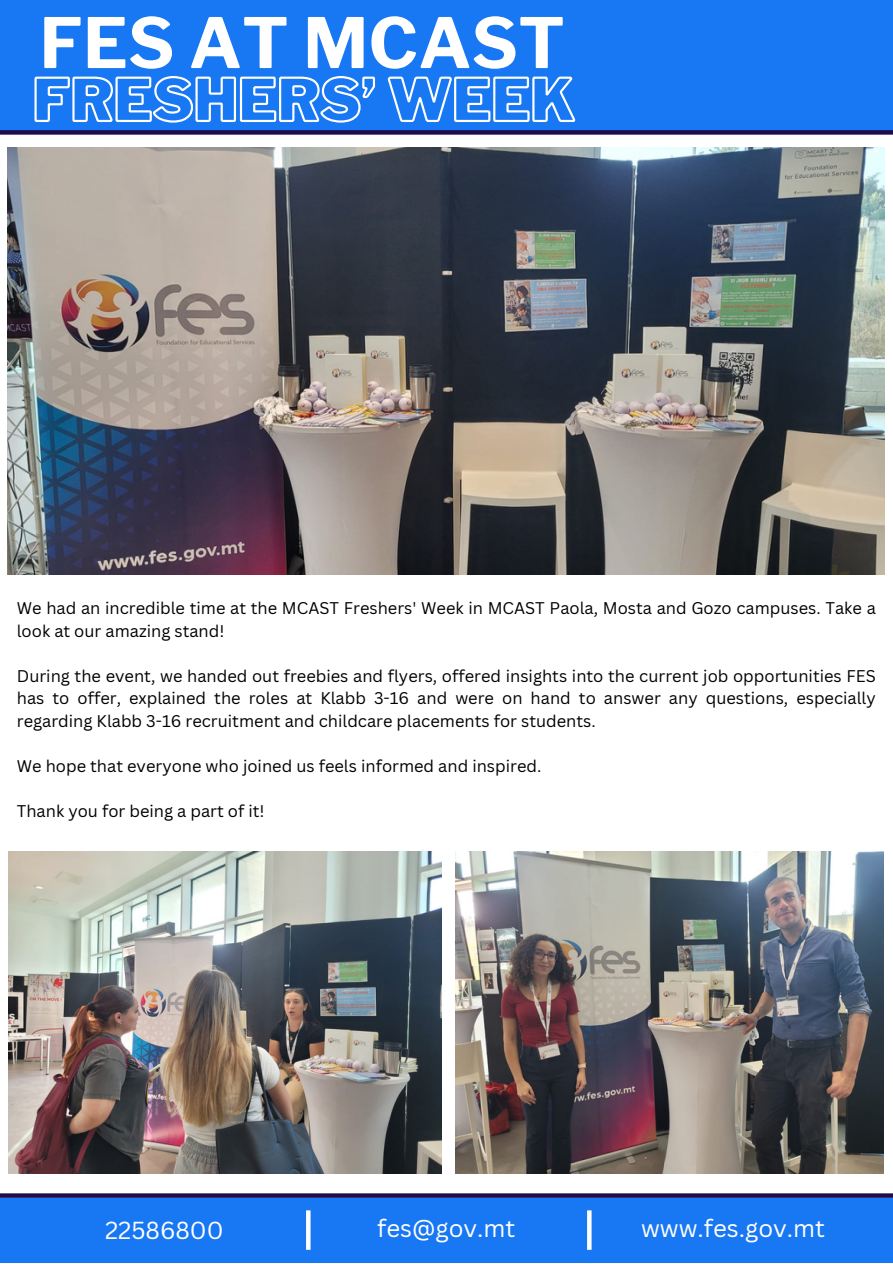
<style>
.page{position:relative;width:893px;height:1264px;background:#fff}
.page>*{position:absolute;margin:0;border:0;box-sizing:border-box;transform-origin:0 0}
.t1{font:700 68.85px "Libre Franklin";color:#fff}
.t2{font:24px "Canva Sans";color:#fff}
.t3{font:16.5px/22.5px "Canva Sans";color:#000}
</style>
<div class="page">
<div style="left:0;top:1197px;width:892px;height:65px;background:#1877f2"></div>
<hr style="left:306px;top:1210px;width:4px;height:39px;background:#fff">
<svg style="left:587px;top:1210px;width:4px;height:39px"></svg>
<svg style="left:0;top:1193px;width:892px;height:4px;background:#30215f"></svg>
<div style="left:0;top:0;width:892px;height:130px;background:#1877f2"></div>
<div style="left:0;top:130px;width:892px;height:5px;background:#1d0d50"></div>
<img style="left:8px;top:147px;width:875px;height:427px">
<img style="left:455px;top:851px;width:428px;height:322px">
<img style="left:8px;top:851px;width:433px;height:322px">
<svg style="left:34px;top:76px;width:542px;height:47px"></svg>
<p class="t1" style="left:39px;top:2px;width:527px">FES AT MCAST</p>
<p class="t3" style="left:17px;top:596px;width:860px">We had an incredible time at the MCAST Freshers' Week in MCAST Paola, Mosta and Gozo campuses. Take a look at our amazing stand!</p>
<p class="t3" style="left:17px;top:664px;width:860px;text-align:justify">During the event, we handed out freebies and flyers, offered insights into the current job opportunities FES has to offer, explained the roles at Klabb 3-16 and were on hand to answer any questions, especially regarding Klabb 3-16 recruitment and childcare placements for students.</p>
<p class="t3" style="left:17px;top:754px;width:526px">We hope that everyone who joined us feels informed and inspired.</p>
<p class="t3" style="left:17px;top:799px;width:249px">Thank you for being a part of it!</p>
<p class="t2" style="left:105px;top:1212px;width:120px">22586800</p>
<p class="t2" style="left:377px;top:1210px;width:140px">fes@gov.mt</p>
<p class="t2" style="left:641px;top:1210px;width:185px">www.fes.gov.mt</p>
</div>
